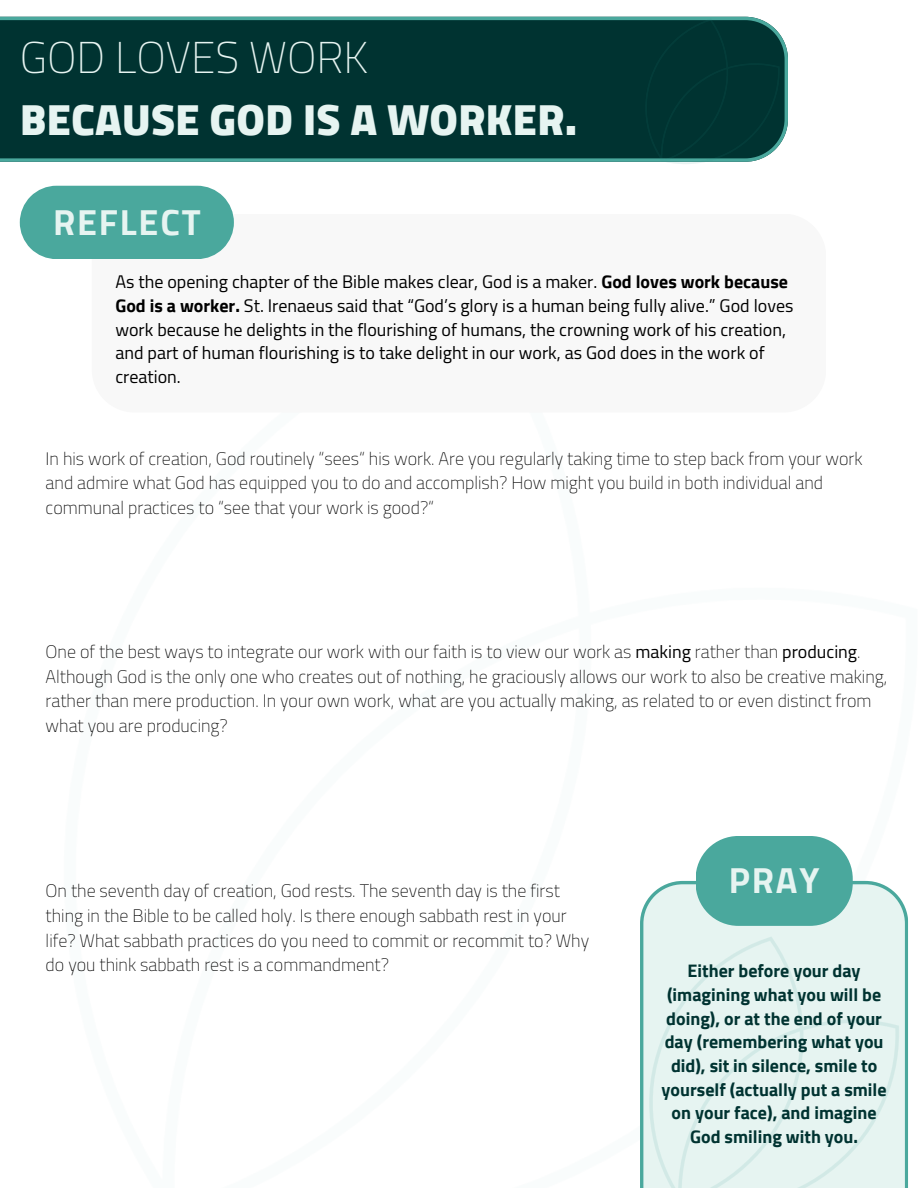
<style>
.page{position:relative;width:918px;height:1188px;background:#fff}
.page>*{position:absolute;margin:0;border:0;box-sizing:border-box;transform-origin:0 0}
.t1{font:900 44.25px/61.8px "Cairo";color:#e6f4f1}
.t2{font:700 36px "Cairo";letter-spacing:.05em;color:#e6f4f1}
.t3{font:200 18px/24.8px "Cairo";color:#000}
.t4{font:18px/23.7px "Cairo";color:#000}
.t5{font:700 18px/23.7px "Cairo";color:#003331;text-align:center}
.s1{font-weight:200}
.s2{font-weight:700}
.s3{font-weight:400}
</style>
<div class="page">
<svg style="left:646px;top:881px;width:257px;height:21px"></svg>
<svg style="left:696px;top:836px;width:157px;height:66px"></svg>
<img style="left:640px;top:902px;width:268px;height:286px">
<svg style="left:20px;top:186px;width:214px;height:73px"></svg>
<div style="left:0;top:17px;width:605px;height:145px;background:#003331"></div>
<img style="left:605px;top:16px;width:183px;height:148px">
<p class="t1" style="left:20px;top:27px;width:559px"><span class="s1">GOD LOVES WORK<br></span>BECAUSE GOD IS A WORKER.</p>
<p class="t2" style="left:53px;top:201px;width:149px">REFLECT</p>
<h2 class="t4" style="left:115px;top:270px;width:680px">As the opening chapter of the Bible makes clear, God is a maker. <span class="s2">God loves work because God is a worker.</span> St. Irenaeus said that “God’s glory is a human being fully alive.” God loves work because he delights in the flourishing of humans, the crowning work of his creation, and part of human flourishing is to take delight in our work, as God does in the work of creation.</h2>
<p class="t3" style="left:46px;top:446px;width:818px">In his work of creation, God routinely “sees“ his work. Are you regularly taking time to step back from your work and admire what God has equipped you to do and accomplish? How might you build in both individual and communal practices to “see that your work is good?“</p>
<p class="t3" style="left:46px;top:639px;width:843px">One of the best ways to integrate our work with our faith is to view our work as <span class="s3">making</span> rather than <span class="s3">producing</span>.<br>Although God is the only one who creates out of nothing, he graciously allows our work to also be creative making, rather than mere production. In your own work, what are you actually making, as related to or even distinct from what you are producing?</p>
<p class="t3" style="left:46px;top:879px;width:545px">On the seventh day of creation, God rests. The seventh day is the first thing in the Bible to be called holy. Is there enough sabbath rest in your life? What sabbath practices do you need to commit or recommit to? Why do you think sabbath rest is a commandment?</p>
<h1 class="t2" style="left:729px;top:860px;width:92px">PRAY</h1>
<h2 class="t5" style="left:662px;top:959px;width:227px">Either before your day (imagining what you will be doing), or at the end of your day (remembering what you did), sit in silence, smile to yourself (actually put a smile on your face), and imagine<br>God smiling with you.</h2>
</div>
